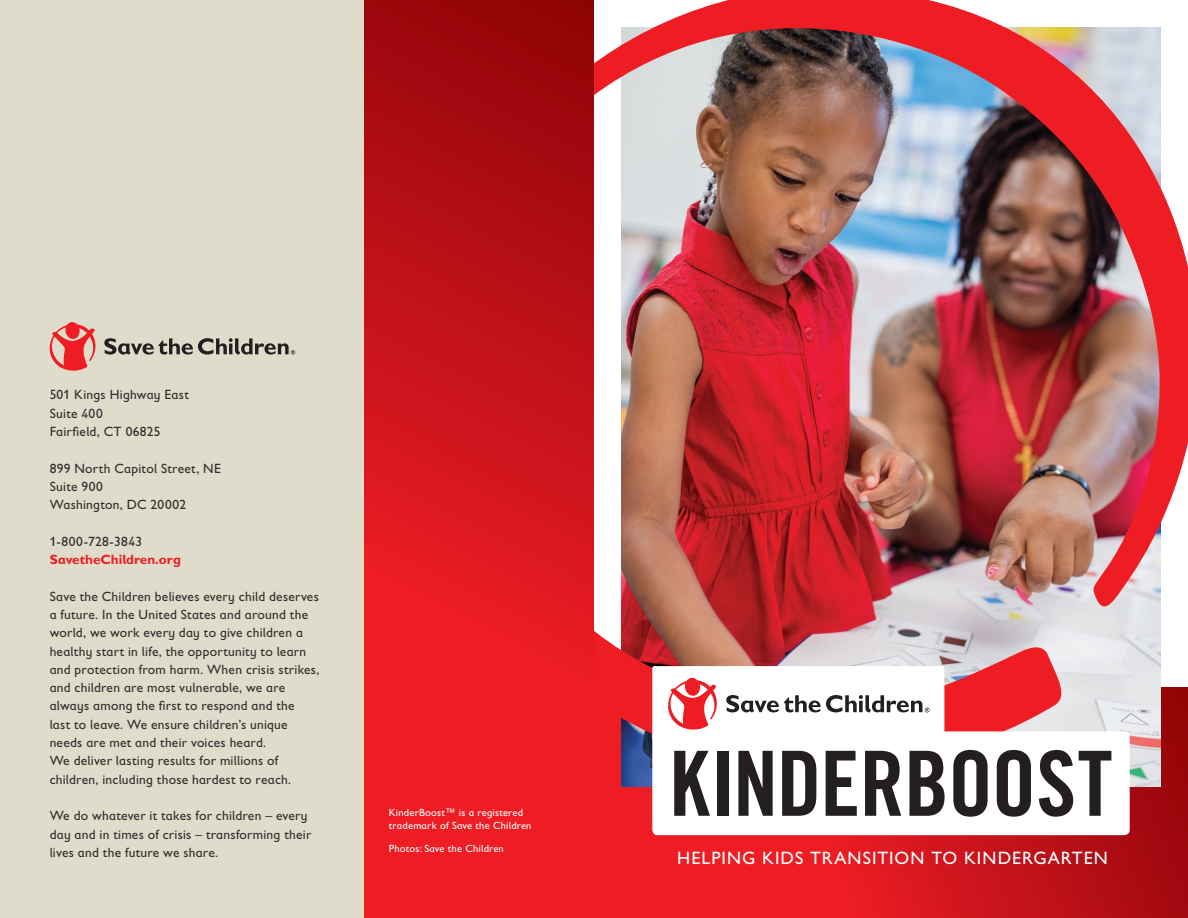
<style>
.page{position:relative;width:1188px;height:918px;background:#fff}
.page>*{position:absolute;margin:0;border:0;box-sizing:border-box;transform-origin:0 0}
.t1{font:90px "Trade Gothic LT Com Bd Cn 20";letter-spacing:-.01em;color:#231f20}
.t2{font:18px "Gill Sans Infant Std";letter-spacing:.055em;color:#fff}
.INTRO_TXT{font:13.5px/18.3px "Gill Sans Infant Std";letter-spacing:.015em;color:#312f30}
.t3{font:700 13.5px "Gill Sans Infant Std";color:#ee1d23}
.CREDIT{font:10.5px "Gill Sans Infant Std";letter-spacing:.02em;color:#fff}
</style>
<div class="page">
<svg style="left:594px;top:822px;width:594px;height:96px;background:#d5161d"></svg>
<img style="left:594px;top:0;width:594px;height:822px">
<svg style="left:363px;top:0;width:231px;height:918px;background:#cd151c"></svg>
<div style="left:0;top:0;width:363px;height:918px;background:#e0dccb"></div>
<svg style="left:49px;top:322px;width:47px;height:49px"></svg>
<svg style="left:104px;top:338px;width:191px;height:17px"></svg>
<div style="left:652px;top:666px;width:292px;height:74px;background:#fff;border-radius:2px"></div>
<svg style="left:668px;top:678px;width:49px;height:52px"></svg>
<svg style="left:726px;top:695px;width:204px;height:18px"></svg>
<div style="left:652px;top:731px;width:478px;height:104px;background:#fff;border-radius:5px"></div>
<p class="INTRO_TXT" style="left:50px;top:386px;width:141px">501 Kings Highway East</p>
<p class="INTRO_TXT" style="left:50px;top:404px;width:55px">Suite 400</p>
<p class="INTRO_TXT" style="left:50px;top:422px;width:113px">Fairfield, CT 06825</p>
<p class="INTRO_TXT" style="left:50px;top:459px;width:173px">899 North Capitol Street, NE</p>
<p class="INTRO_TXT" style="left:50px;top:477px;width:55px">Suite 900</p>
<p class="INTRO_TXT" style="left:50px;top:495px;width:138px">Washington, DC 20002</p>
<p class="INTRO_TXT" style="left:50px;top:532px;width:94px">1-800-728-3843</p>
<p class="t3" style="left:50px;top:551px;width:133px">SavetheChildren.org</p>
<p class="INTRO_TXT" style="left:50px;top:587px;width:271px">Save the Children believes every child deserves a future. In the United States and around the world, we work every day to give children a healthy start in life, the opportunity to learn and protection from harm. When crisis strikes, and children are most vulnerable, we are always among the first to respond and the</p>
<p class="INTRO_TXT" style="left:50px;top:715px;width:240px">last to leave. We ensure children’s unique needs are met and their voices heard.</p>
<p class="INTRO_TXT" style="left:50px;top:752px;width:243px">We deliver lasting results for millions of children, including those hardest to reach.</p>
<p class="INTRO_TXT" style="left:50px;top:806px;width:263px">We do whatever it takes for children – every day and in times of crisis – transforming their lives and the future we share.</p>
<p class="CREDIT" style="left:389px;top:806px;width:136px">KinderBoost™ is a registered</p>
<p class="CREDIT" style="left:389px;top:819px;width:144px">trademark of Save the Children</p>
<p class="CREDIT" style="left:389px;top:843px;width:117px">Photos: Save the Children</p>
<p class="t1" style="left:669px;top:729px;width:445px">KINDERBOOST</p>
<p class="t2" style="left:677px;top:848px;width:432px">HELPING KIDS TRANSITION TO KINDERGARTEN</p>
</div>
